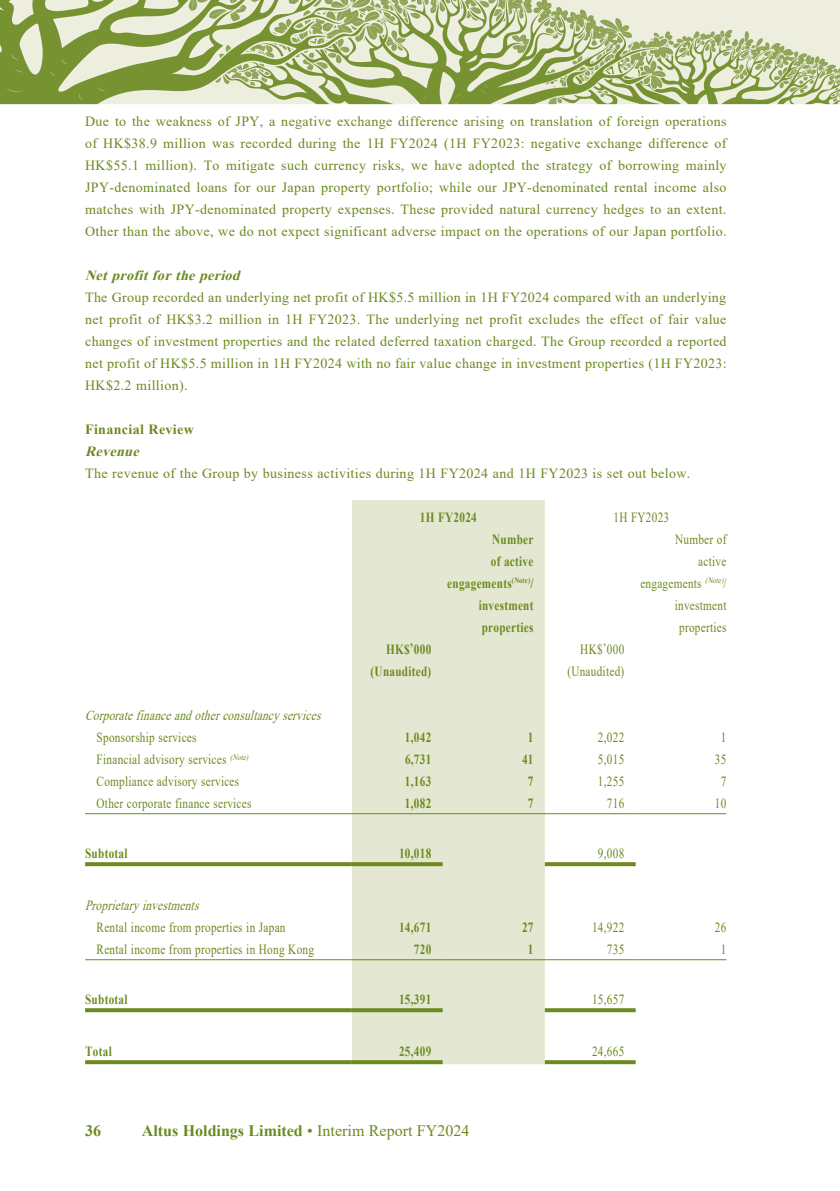
<style>
.page{position:relative;width:840px;height:1191px;background:#fff}
.page>*{position:absolute;margin:0;border:0;box-sizing:border-box;transform-origin:0 0}
.t1{font:700 16px "Times New Roman";color:#6c8a1f}
.t2{font:14px/22px "Times New Roman";letter-spacing:.025em;color:#6c8a1f;text-align:justify}
.t3{font:14px/22px "Times New Roman";letter-spacing:.025em;color:#6c8a1f;text-align:right;scale:.8 1}
.t4{font:700 14px/22px "Times New Roman";letter-spacing:.025em;color:#6c8a1f;text-align:right;scale:.8 1}
.t5{font:italic 14px "Times New Roman";color:#6c8a1f;scale:.8 1}
.t6{font:italic 700 14px "Times New Roman";color:#6c8a1f}
.t7{font:700 14px "Times New Roman";letter-spacing:.025em;color:#6c8a1f}
.s1{font-weight:400}
</style>
<div class="page">
<img style="left:0;top:0;width:839px;height:1065px">
<div style="left:351px;top:500px;width:193px;height:564px;background:#e4e7d1"></div>
<hr style="left:85px;top:813px;width:266px;height:1px;background:#6c8a1f">
<hr style="left:351px;top:813px;width:91px;height:1px;background:#6c8a1f">
<hr style="left:442px;top:813px;width:102px;height:1px;background:#6c8a1f">
<hr style="left:544px;top:813px;width:91px;height:1px;background:#6c8a1f">
<hr style="left:635px;top:813px;width:91px;height:1px;background:#6c8a1f">
<svg style="left:85px;top:862px;width:266px;height:4px"></svg>
<svg style="left:351px;top:862px;width:91px;height:4px"></svg>
<svg style="left:544px;top:862px;width:91px;height:4px"></svg>
<hr style="left:85px;top:959px;width:266px;height:1px;background:#6c8a1f">
<hr style="left:351px;top:959px;width:91px;height:1px;background:#6c8a1f">
<hr style="left:442px;top:959px;width:102px;height:1px;background:#6c8a1f">
<hr style="left:544px;top:959px;width:91px;height:1px;background:#6c8a1f">
<hr style="left:635px;top:959px;width:91px;height:1px;background:#6c8a1f">
<svg style="left:85px;top:1008px;width:266px;height:4px"></svg>
<svg style="left:351px;top:1008px;width:91px;height:4px"></svg>
<svg style="left:544px;top:1008px;width:91px;height:4px"></svg>
<svg style="left:85px;top:1060px;width:266px;height:4px"></svg>
<svg style="left:351px;top:1060px;width:91px;height:4px"></svg>
<svg style="left:544px;top:1060px;width:91px;height:4px"></svg>
<p class="t2" style="left:85px;top:110px;width:642px">Due to the weakness of JPY, a negative exchange difference arising on translation of foreign operations of HK$38.9 million was recorded during the 1H FY2024 (1H FY2023: negative exchange difference of HK$55.1 million). To mitigate such currency risks, we have adopted the strategy of borrowing mainly JPY-denominated loans for our Japan property portfolio; while our JPY-denominated rental income also matches with JPY-denominated property expenses. These provided natural currency hedges to an extent.<br>Other than the above, we do not expect significant adverse impact on the operations of our Japan portfolio.</p>
<p class="t6" style="left:85px;top:265px;width:161px">Netprofitfortheperiod</p>
<p class="t2" style="left:85px;top:286px;width:642px">The Group recorded an underlying net profit of HK$5.5 million in 1H FY2024 compared with an underlying net profit of HK$3.2 million in 1H FY2023. The underlying net profit excludes the effect of fair value changes of investment properties and the related deferred taxation charged. The Group recorded a reported net profit of HK$5.5 million in 1H FY2024 with no fair value change in investment properties (1H FY2023:<br>HK$2.2 million).</p>
<p class="t7" style="left:85px;top:419px;width:110px">Financial Review</p>
<p class="t6" style="left:85px;top:441px;width:60px">Revenue</p>
<p class="t2" style="left:85px;top:462px;width:606px">The revenue of the Group by business activities during 1H FY2024 and 1H FY2023 is set out below.</p>
<p class="t4" style="left:419px;top:506px;width:73px">1H FY2024</p>
<p class="t3" style="left:613px;top:506px;width:71px">1H FY2023</p>
<p class="t4" style="left:447px;top:528px;width:109px">Number<br>of active engagements<sup>(Note)</sup>/ investment properties</p>
<p class="t3" style="left:640px;top:528px;width:109px">Number of<br>active engagements <sup>(Note)</sup>/ investment properties</p>
<p class="t4" style="left:386px;top:638px;width:58px">HK$’000</p>
<p class="t3" style="left:580px;top:638px;width:56px">HK$’000</p>
<p class="t4" style="left:370px;top:660px;width:77px">(Unaudited)</p>
<p class="t3" style="left:567px;top:660px;width:73px">(Unaudited)</p>
<p class="t5" style="left:85px;top:705px;width:302px">Corporatefinanceandotherconsultancyservices</p>
<p class="t3" style="left:97px;top:726px;width:126px">Sponsorship services</p>
<p class="t4" style="left:405px;top:726px;width:34px">1,042</p>
<p class="t4" style="left:527px;top:726px;width:9px">1</p>
<p class="t3" style="left:597px;top:726px;width:34px">2,022</p>
<p class="t3" style="left:720px;top:726px;width:8px">1</p>
<p class="t3" style="left:97px;top:748px;width:194px">Financial advisory services <sup>(Note)</sup></p>
<p class="t4" style="left:405px;top:748px;width:34px">6,731</p>
<p class="t4" style="left:521px;top:748px;width:16px">41</p>
<p class="t3" style="left:597px;top:748px;width:34px">5,015</p>
<p class="t3" style="left:714px;top:748px;width:16px">35</p>
<p class="t3" style="left:97px;top:770px;width:180px">Compliance advisory services</p>
<p class="t4" style="left:405px;top:770px;width:34px">1,163</p>
<p class="t4" style="left:527px;top:770px;width:8px">7</p>
<p class="t3" style="left:597px;top:770px;width:34px">1,255</p>
<p class="t3" style="left:720px;top:770px;width:8px">7</p>
<p class="t3" style="left:97px;top:792px;width:195px">Other corporate finance services</p>
<p class="t4" style="left:405px;top:792px;width:34px">1,082</p>
<p class="t4" style="left:527px;top:792px;width:8px">7</p>
<p class="t3" style="left:606px;top:792px;width:23px">716</p>
<p class="t3" style="left:714px;top:792px;width:16px">10</p>
<p class="t4" style="left:85px;top:842px;width:55px">Subtotal</p>
<p class="t4" style="left:399px;top:842px;width:42px">10,018</p>
<p class="t3" style="left:597px;top:842px;width:34px">9,008</p>
<p class="t5" style="left:85px;top:895px;width:149px">Proprietaryinvestments</p>
<p class="t3" style="left:97px;top:916px;width:237px">Rental income from properties in Japan</p>
<p class="t4" style="left:399px;top:916px;width:42px">14,671</p>
<p class="t4" style="left:521px;top:916px;width:16px">27</p>
<p class="t3" style="left:591px;top:916px;width:42px">14,922</p>
<p class="t3" style="left:714px;top:916px;width:16px">26</p>
<p class="t3" style="left:97px;top:938px;width:273px">Rental income from properties in Hong Kong</p>
<p class="t4" style="left:413px;top:938px;width:23px">720</p>
<p class="t4" style="left:527px;top:938px;width:8px">1</p>
<p class="t3" style="left:606px;top:938px;width:23px">735</p>
<p class="t3" style="left:720px;top:938px;width:8px">1</p>
<p class="t4" style="left:85px;top:988px;width:55px">Subtotal</p>
<p class="t4" style="left:399px;top:988px;width:42px">15,391</p>
<p class="t3" style="left:591px;top:988px;width:42px">15,657</p>
<p class="t4" style="left:85px;top:1040px;width:35px">Total</p>
<p class="t4" style="left:399px;top:1040px;width:42px">25,409</p>
<p class="t3" style="left:591px;top:1040px;width:42px">24,665</p>
<p class="t1" style="left:85px;top:1119px;width:17px">36</p>
<p class="t1" style="left:142px;top:1119px;width:329px">Altus Holdings Limited <span class="s1">• Interim Report FY2024</span></p>
</div>
